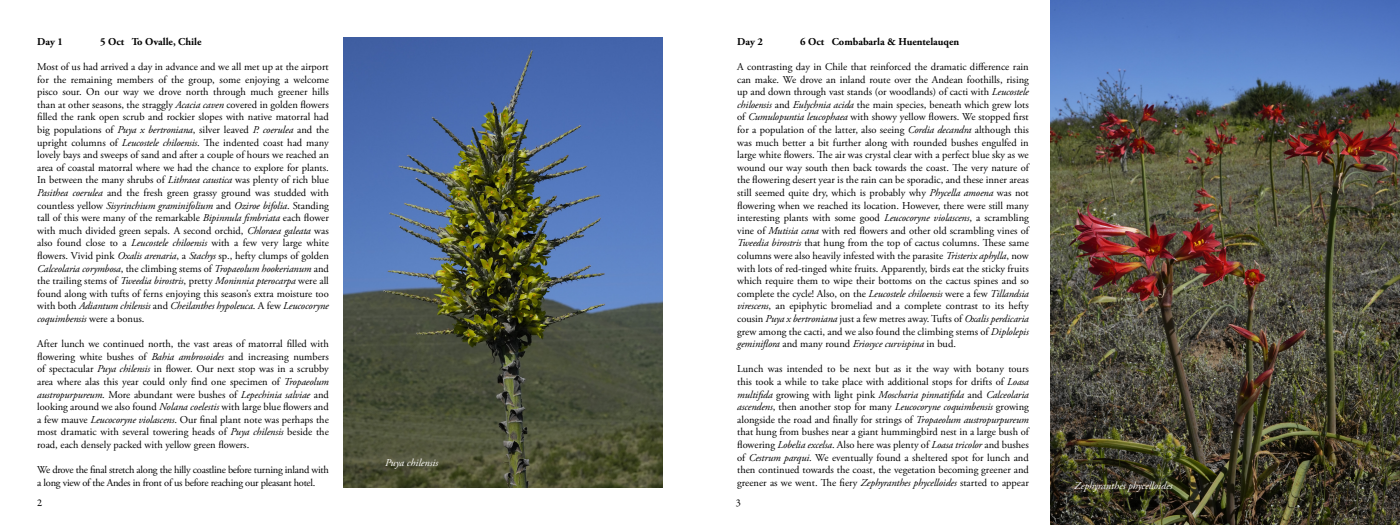
<style>
.page{position:relative;width:1400px;height:525px;background:#fff}
.page>*{position:absolute;margin:0;border:0;box-sizing:border-box;transform-origin:0 0}
.t1{font:10.5px/12.6px "Adobe Garamond Pro";color:#000;text-align:justify}
.t2{font:10.5px/12.6px "Adobe Garamond Pro";letter-spacing:-.025em;color:#000}
.t3{font:700 10.5px "Adobe Garamond Pro";color:#000}
.t4{font:italic 10.5px "Adobe Garamond Pro";color:#fff}
.t5{font:10.5px "Garamond Premr Pro";color:#000}
.s1{font-style:italic}
</style>
<div class="page">
<img style="left:343px;top:37px;width:320px;height:451px">
<img style="left:1050px;top:0;width:350px;height:525px">
<p class="t3" style="left:37px;top:35px;width:27px">Day 1</p>
<p class="t3" style="left:100px;top:35px;width:103px">5 Oct To Ovalle, Chile</p>
<p class="t1" style="left:37px;top:61px;width:293px">Most of us had arrived a day in advance and we all met up at the airport for the remaining members of the group, some enjoying a welcome pisco sour. On our way we drove north through much greener hills than at other seasons, the straggly <span class="s1">Acacia caven</span> covered in golden flowers filled the rank open scrub and rockier slopes with native matorral had big populations of <span class="s1">Puya x bertroniana</span>, silver leaved <span class="s1">P. coerulea</span> and the upright columns of <span class="s1">Leucostele chiloensis</span>. The indented coast had many lovely bays and sweeps of sand and after a couple of hours we reached an area of coastal matorral where we had the chance to explore for plants.<br>In between the many shrubs of <span class="s1">Lithraea caustica</span> was plenty of rich blue <span class="s1">Pasithea coerulea</span> and the fresh green grassy ground was studded with countless yellow <span class="s1">Sisyrinchium graminifolium</span> and <span class="s1">Oziroe bifolia</span>. Standing tall of this were many of the remarkable <span class="s1">Bipinnula fimbriata</span> each flower with much divided green sepals. A second orchid, <span class="s1">Chloraea galeata</span> was also found close to a <span class="s1">Leucostele chiloensis</span> with a few very large white flowers. Vivid pink <span class="s1">Oxalis arenaria</span>, a <span class="s1">Stachys</span> sp., hefty clumps of golden <span class="s1">Calceolaria corymbosa</span>, the climbing stems of <span class="s1">Tropaeolum hookerianum</span> and the trailing stems of <span class="s1">Tweedia birostris</span>, pretty <span class="s1">Moninnia pterocarpa</span> were all found along with tufts of ferns enjoying this season’s extra moisture too with both <span class="s1">Adiantum chilensis</span> and <span class="s1">Cheilanthes hypoleuca</span>. A few <span class="s1">Leucocoryne coquimbensis</span> were a bonus.</p>
<p class="t1" style="left:37px;top:338px;width:293px">After lunch we continued north, the vast areas of matorral filled with flowering white bushes of <span class="s1">Bahia ambrosoides</span> and increasing numbers of spectacular <span class="s1">Puya chilensis</span> in flower. Our next stop was in a scrubby area where alas this year could only find one specimen of <span class="s1">Tropaeolum austropurpureum</span>. More abundant were bushes of <span class="s1">Lepechinia salviae</span> and looking around we also found <span class="s1">Nolana coelestis</span> with large blue flowers and a few mauve <span class="s1">Leucocoryne violascens</span>. Our final plant note was perhaps the most dramatic with several towering heads of <span class="s1">Puya chilensis</span> beside the road, each densely packed with yellow green flowers.</p>
<p class="t2" style="left:37px;top:464px;width:293px">We drove the final stretch along the hilly coastline before turning inland with a long view of the Andes in front of us before reaching our pleasant hotel.</p>
<p class="t4" style="left:385px;top:457px;width:55px">Puya chilensis</p>
<p class="t3" style="left:737px;top:35px;width:27px">Day 2</p>
<p class="t3" style="left:800px;top:35px;width:161px">6 Oct Combabarla &amp; Huentelauqen</p>
<p class="t1" style="left:737px;top:61px;width:293px">A contrasting day in Chile that reinforced the dramatic difference rain can make. We drove an inland route over the Andean foothills, rising up and down through vast stands (or woodlands) of cacti with <span class="s1">Leucostele chiloensis</span> and <span class="s1">Eulychnia acida</span> the main species, beneath which grew lots of <span class="s1">Cumulopuntia leucophaea</span> with showy yellow flowers. We stopped first for a population of the latter, also seeing <span class="s1">Cordia decandra</span> although this was much better a bit further along with rounded bushes engulfed in large white flowers. The air was crystal clear with a perfect blue sky as we wound our way south then back towards the coast. The very nature of the flowering desert year is the rain can be sporadic, and these inner areas still seemed quite dry, which is probably why <span class="s1">Phycella amoena</span> was not flowering when we reached its location. However, there were still many interesting plants with some good <span class="s1">Leucocoryne violascens</span>, a scrambling vine of <span class="s1">Mutisia cana</span> with red flowers and other old scrambling vines of <span class="s1">Tweedia birostris</span> that hung from the top of cactus columns. These same columns were also heavily infested with the parasite <span class="s1">Tristerix aphylla</span>, now with lots of red-tinged white fruits. Apparently, birds eat the sticky fruits which require them to wipe their bottoms on the cactus spines and so complete the cycle! Also, on the <span class="s1">Leucostele chiloensis</span> were a few <span class="s1">Tillandsia virescens</span>, an epiphytic bromeliad and a complete contrast to its hefty cousin <span class="s1">Puya x bertroniana</span> just a few metres away. Tufts of <span class="s1">Oxalis perdicaria </span>grew among the cacti, and we also found the climbing stems of <span class="s1">Diplolepis geminiflora</span> and many round <span class="s1">Eriosyce curvispina</span> in bud.</p>
<p class="t1" style="left:737px;top:363px;width:293px">Lunch was intended to be next but as it the way with botany tours this took a while to take place with additional stops for drifts of <span class="s1">Loasa multifida</span> growing with light pink <span class="s1">Moscharia pinnatifida</span> and <span class="s1">Calceolaria ascendens</span>, then another stop for many <span class="s1">Leucocoryne coquimbensis</span> growing alongside the road and finally for strings of <span class="s1">Tropaeolum austropurpureum </span>that hung from bushes near a giant hummingbird nest in a large bush of flowering <span class="s1">Lobelia excelsa</span>. Also here was plenty of <span class="s1">Loasa tricolor</span> and bushes of <span class="s1">Cestrum parqui</span>. We eventually found a sheltered spot for lunch and then continued towards the coast, the vegetation becoming greener and greener as we went. The fiery <span class="s1">Zephyranthes phycelloides</span> started to appear</p>
<p class="t5" style="left:37px;top:496px;width:7px">2</p>
<p class="t5" style="left:736px;top:496px;width:7px">3</p>
<p class="t4" style="left:1074px;top:479px;width:99px">Zephyranthes phycelloides</p>
</div>
